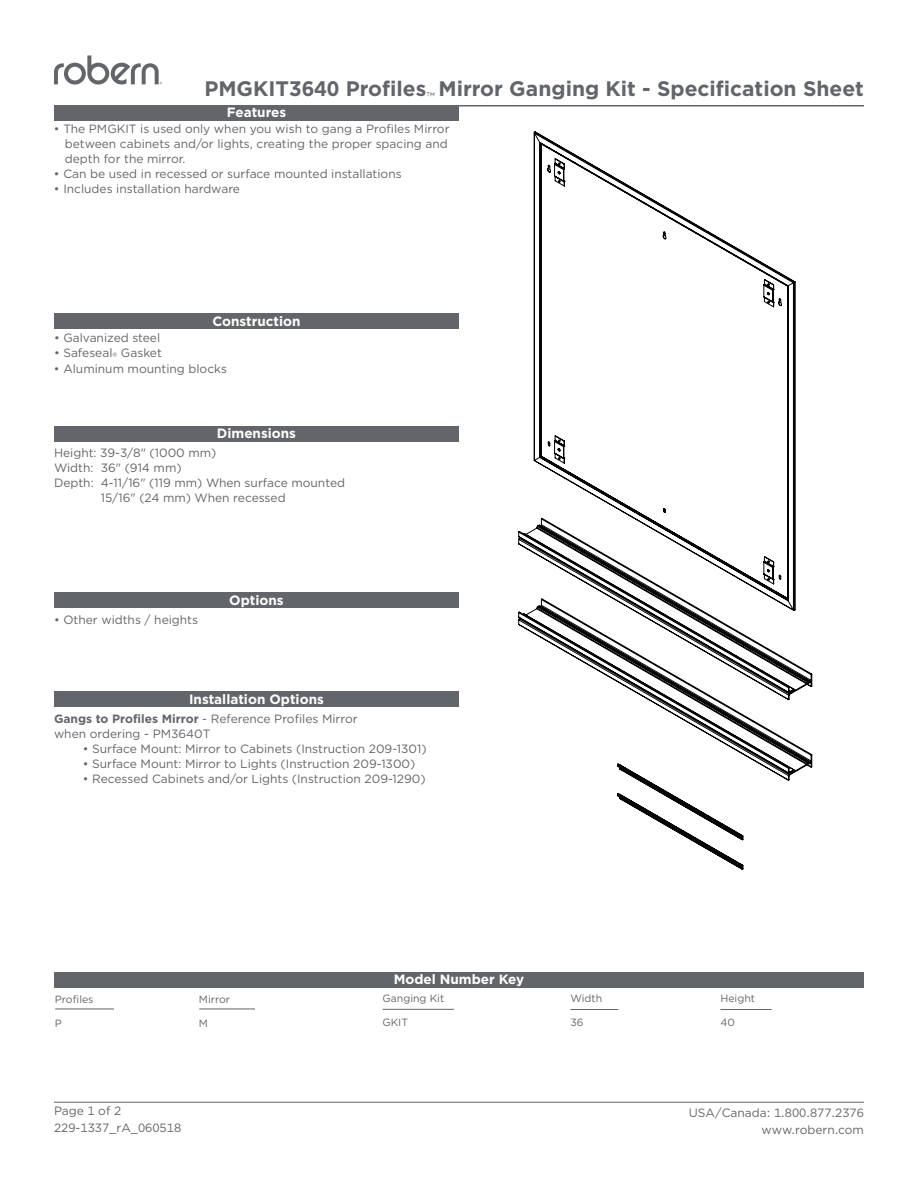
<style>
.page{position:relative;width:918px;height:1188px;background:#fff}
.page>*{position:absolute;margin:0;border:0;box-sizing:border-box;transform-origin:0 0}
.t1{font:700 21px "Gotham";color:#62656a}
.t2{font:700 13.5px "Gotham";color:#fff}
.t3{font:12px/15px "Gotham";color:#62656a}
.t4{font:10.5px "Gotham";color:#62656a}
.s1{font-weight:700}
</style>
<div class="page">
<hr style="left:54px;top:1102px;width:810px;height:1px;background:#62656a">
<div style="left:54px;top:426px;width:405px;height:16px;background:#62656a"></div>
<div style="left:54px;top:592px;width:405px;height:16px;background:#62656a"></div>
<div style="left:54px;top:692px;width:405px;height:15px;background:#62656a"></div>
<div style="left:54px;top:105px;width:405px;height:16px;background:#62656a"></div>
<div style="left:54px;top:314px;width:405px;height:15px;background:#62656a"></div>
<hr style="left:54px;top:105px;width:810px;height:1px;background:#62656a">
<div style="left:54px;top:972px;width:810px;height:16px;background:#62656a"></div>
<svg style="left:54px;top:55px;width:108px;height:30px"></svg>
<hr style="left:199px;top:1009px;width:56px;height:1px;background:#62656a">
<hr style="left:55px;top:1009px;width:59px;height:1px;background:#62656a">
<hr style="left:382px;top:1009px;width:72px;height:1px;background:#62656a">
<hr style="left:720px;top:1009px;width:52px;height:1px;background:#62656a">
<hr style="left:570px;top:1009px;width:48px;height:1px;background:#62656a">
<svg style="left:617px;top:781px;width:127px;height:89px"></svg>
<svg style="left:518px;top:610px;width:294px;height:171px"></svg>
<svg style="left:533px;top:131px;width:263px;height:480px"></svg>
<h1 class="t1" style="left:204px;top:75px;width:661px">PMGKIT3640 Profiles<sub>™</sub> Mirror Ganging Kit - Specification Sheet</h1>
<p class="t2" style="left:227px;top:104px;width:61px">Features</p>
<p class="t3" style="left:65px;top:121px;width:386px;text-indent:-11px">• The PMGKIT is used only when you wish to gang a Profiles Mirror between cabinets and/or lights, creating the proper spacing and depth for the mirror.</p>
<p class="t3" style="left:54px;top:166px;width:349px">• Can be used in recessed or surface mounted installations</p>
<p class="t3" style="left:54px;top:181px;width:188px">• Includes installation hardware</p>
<p class="t2" style="left:212px;top:312px;width:90px">Construction</p>
<p class="t3" style="left:54px;top:330px;width:108px">• Galvanized steel</p>
<p class="t3" style="left:54px;top:345px;width:109px">• Safeseal® Gasket</p>
<p class="t3" style="left:54px;top:361px;width:174px">• Aluminum mounting blocks</p>
<p class="t2" style="left:217px;top:425px;width:81px">Dimensions</p>
<p class="t3" style="left:54px;top:445px;width:164px">Height: 39-3/8" (1000 mm)</p>
<p class="t3" style="left:54px;top:460px;width:129px">Width: 36" (914 mm)</p>
<p class="t3" style="left:54px;top:475px;width:293px">Depth: 4-11/16" (119 mm) When surface mounted</p>
<p class="t3" style="left:101px;top:490px;width:186px">15/16" (24 mm) When recessed</p>
<p class="t3" style="left:54px;top:612px;width:146px">• Other widths / heights</p>
<p class="t2" style="left:229px;top:591px;width:56px">Options</p>
<p class="t2" style="left:189px;top:690px;width:136px">Installation Options</p>
<p class="t3" style="left:54px;top:711px;width:305px"><span class="s1">Gangs to Profiles Mirror</span> - Reference Profiles Mirror when ordering - PM3640T</p>
<p class="t3" style="left:83px;top:741px;width:345px">• Surface Mount: Mirror to Cabinets (Instruction 209-1301)</p>
<p class="t3" style="left:83px;top:756px;width:334px">• Surface Mount: Mirror to Lights (Instruction 209-1300)</p>
<p class="t3" style="left:83px;top:771px;width:344px">• Recessed Cabinets and/or Lights (Instruction 209-1290)</p>
<p class="t4" style="left:55px;top:992px;width:40px">Profiles</p>
<p class="t4" style="left:55px;top:1016px;width:9px">P</p>
<p class="t4" style="left:199px;top:992px;width:33px">Mirror</p>
<p class="t4" style="left:199px;top:1016px;width:11px">M</p>
<p class="t3" style="left:54px;top:1103px;width:129px;line-height:16.5px">Page 1 of 2<br>229-1337_rA_060518</p>
<p class="t2" style="left:394px;top:970px;width:132px">Model Number Key</p>
<p class="t4" style="left:382px;top:992px;width:63px">Ganging Kit</p>
<p class="t4" style="left:382px;top:1016px;width:27px">GKIT</p>
<p class="t4" style="left:570px;top:992px;width:33px">Width</p>
<p class="t4" style="left:570px;top:1016px;width:15px">36</p>
<p class="t4" style="left:720px;top:992px;width:36px">Height</p>
<p class="t4" style="left:720px;top:1016px;width:16px">40</p>
<p class="t3" style="left:689px;top:1105px;width:177px;line-height:16.5px;text-align:right">USA/Canada: 1.800.877.2376 www.robern.com</p>
</div>
